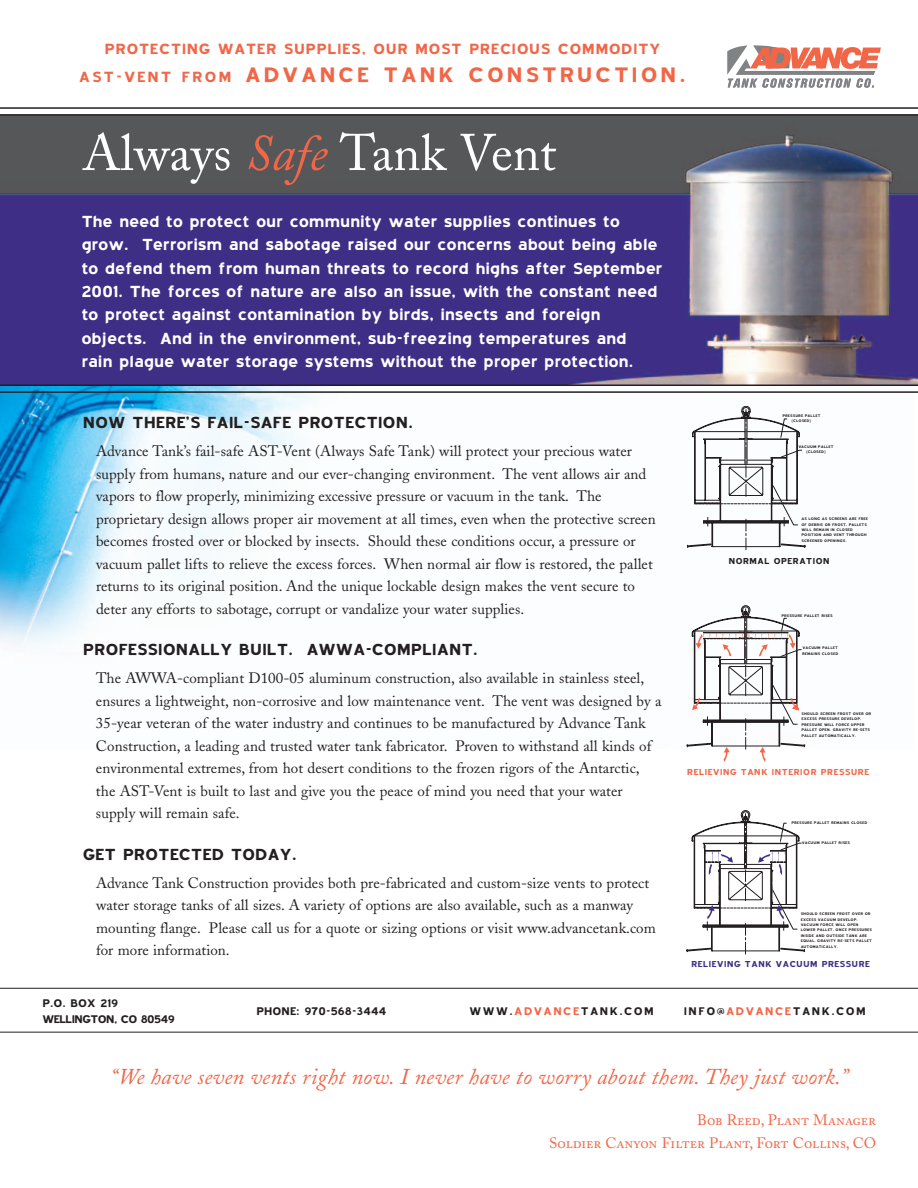
<style>
.page{position:relative;width:918px;height:1188px;background:#fff}
.page>*{position:absolute;margin:0;border:0;box-sizing:border-box;transform-origin:0 0}
.t1{font:51px "Adobe Caslon";color:#fff}
.t2{font:700 25.5px "Blue Highway";letter-spacing:.07em;color:#f26648}
.t3{font:italic 22.5px "Adobe Caslon";letter-spacing:.01em;color:#f26648}
.t4{font:700 19.5px/23.4px "Blue Highway";letter-spacing:-.04em;color:#fff}
.t5{font:700 19.5px "Blue Highway";letter-spacing:-.035em;color:#231f20}
.t6{font:700 18px "Blue Highway";letter-spacing:-.005em;color:#f26648}
.t7{font:15px/22.5px "Adobe Caslon";letter-spacing:.005em;color:#231f20}
.t8{font:15px/22.5px "Adobe Caslon Regular SC";color:#f26648;text-align:right}
.t9{font:700 13.5px "Blue Highway";letter-spacing:.065em;color:#231f20}
.t10{font:700 13.5px/16.2px "Blue Highway";letter-spacing:-.085em;color:#231f20}
.t11{font:700 13.5px "Blue Highway";letter-spacing:-.035em;color:#231f20}
.t12{font:700 10.5px "Blue Highway";color:#f26648}
.t13{font:700 10.5px "Blue Highway";color:#3f2e85}
.t14{font:700 10.5px "Blue Highway";color:#231f20}
.t15{font:700 4.5px/5.4px "Blue Highway";color:#231f20}
.s1{font-size:18px}
.s2{font-style:italic;color:#f26648}
.s3{color:#f26648}
</style>
<div class="page">
<img style="left:0;top:386px;width:806px;height:361px">
<svg style="left:727px;top:45px;width:154px;height:43px"></svg>
<img style="left:0;top:116px;width:918px;height:269px">
<hr style="left:0;top:391px;width:918px;height:2px;background:#231f20">
<hr style="left:0;top:385px;width:918px;height:1px;background:#231f20">
<hr style="left:0;top:114px;width:918px;height:2px;background:#231f20">
<hr style="left:0;top:107px;width:918px;height:2px;background:#231f20">
<hr style="left:0;top:988px;width:918px;height:1px;background:#231f20">
<hr style="left:0;top:1032px;width:918px;height:1px;background:#231f20">
<svg style="left:687px;top:810px;width:118px;height:144px"></svg>
<svg style="left:687px;top:605px;width:118px;height:157px"></svg>
<svg style="left:687px;top:406px;width:118px;height:144px"></svg>
<p class="t6" style="left:104px;top:38px;width:558px">PROTECTING WATER SUPPLIES, OUR MOST PRECIOUS COMMODITY</p>
<h2 class="t2" style="left:79px;top:58px;width:609px"><span class="s1">AST-VENT FROM</span> ADVANCE TANK CONSTRUCTION.</h2>
<h1 class="t1" style="left:82px;top:134px;width:475px">Always <span class="s2">Safe</span> Tank Vent</h1>
<p class="t4" style="left:81px;top:208px;width:583px">The need to protect our community water supplies continues to grow. Terrorism and sabotage raised our concerns about being able to defend them from human threats to record highs after September 2001. The forces of nature are also an issue, with the constant need to protect against contamination by birds, insects and foreign objects. And in the environment, sub-freezing temperatures and rain plague water storage systems without the proper protection.</p>
<h3 class="t5" style="left:82px;top:410px;width:332px">NOW THERE’S FAIL-SAFE PROTECTION.</h3>
<p class="t7" style="left:96px;top:442px;width:561px">Advance Tank’s fail-safe AST-Vent (Always Safe Tank) will protect your precious water supply from humans, nature and our ever-changing environment. The vent allows air and vapors to flow properly, minimizing excessive pressure or vacuum in the tank. The proprietary design allows proper air movement at all times, even when the protective screen becomes frosted over or blocked by insects. Should these conditions occur, a pressure or vacuum pallet lifts to relieve the excess forces. When normal air flow is restored, the pallet returns to its original position. And the unique lockable design makes the vent secure to deter any efforts to sabotage, corrupt or vandalize your water supplies.</p>
<h3 class="t5" style="left:82px;top:637px;width:397px">PROFESSIONALLY BUILT. AWWA-COMPLIANT.</h3>
<p class="t7" style="left:96px;top:669px;width:567px">The AWWA-compliant D100-05 aluminum construction, also available in stainless steel, ensures a lightweight, non-corrosive and low maintenance vent. The vent was designed by a 35-year veteran of the water industry and continues to be manufactured by Advance Tank Construction, a leading and trusted water tank fabricator. Proven to withstand all kinds of environmental extremes, from hot desert conditions to the frozen rigors of the Antarctic, the AST-Vent is built to last and give you the peace of mind you need that your water supply will remain safe.</p>
<h3 class="t5" style="left:82px;top:841px;width:216px">GET PROTECTED TODAY.</h3>
<p class="t7" style="left:96px;top:873px;width:561px">Advance Tank Construction provides both pre-fabricated and custom-size vents to protect water storage tanks of all sizes. A variety of options are also available, such as a manway mounting flange. Please call us for a quote or sizing options or visit www.advancetank.com for more information.</p>
<p class="t15" style="left:782px;top:412px;width:40px;text-align:center">PRESSURE PALLET (CLOSED)</p>
<p class="t15" style="left:798px;top:444px;width:37px;text-align:center">VACUUM PALLET (CLOSED)</p>
<p class="t15" style="left:801px;top:516px;width:68px">AS ONG AS SCREENS ARE FREE<br>O DEBRIS OR ROST PA LETS<br>WILL REMAIN IN CLOSED<br>POSITION AND VENT THROUGH<br>SCREENED OPENINGS.</p>
<p class="t14" style="left:728px;top:554px;width:103px">NORMAL OPERATION</p>
<p class="t15" style="left:782px;top:613px;width:53px">PRESSURE PALLET RISES</p>
<p class="t15" style="left:802px;top:645px;width:38px">VACUUM PALLET<br>REMAINS CLOSED</p>
<p class="t15" style="left:801px;top:711px;width:71px">SHOULD SCREEN FROST OVER OR</p>
<p class="t15" style="left:804px;top:716px;width:58px">XCESS PRESSURE DEVELOP</p>
<p class="t15" style="left:801px;top:722px;width:30px">PRESSURE WI</p>
<p class="t15" style="left:801px;top:722px;width:70px;text-indent:34px">FORCE UPPER<br>PA LET OPEN. GRAVITY RE-SETS<br>PA LET AUTOMATICALLY.</p>
<p class="t12" style="left:687px;top:765px;width:184px">RELIEVING TANK NTERIOR PRESSURE</p>
<p class="t15" style="left:791px;top:820px;width:78px">PRESSURE PALLET REMAINS CLOSED</p>
<p class="t15" style="left:802px;top:840px;width:50px">VACUUM PALLET RISES</p>
<p class="t15" style="left:801px;top:911px;width:71px">SHOULD SCREEN FROST OVER OR</p>
<p class="t15" style="left:803px;top:916px;width:56px">XCESS VACUUM DEVELOP,</p>
<p class="t15" style="left:801px;top:922px;width:42px">VACUUM FORCE WI</p>
<p class="t15" style="left:847px;top:922px;width:13px">OPEN</p>
<p class="t15" style="left:803px;top:927px;width:71px">OWER PALLET. ONCE PRESSURES</p>
<p class="t15" style="left:801px;top:933px;width:68px">INSIDE AND OUTSIDE TANK ARE</p>
<p class="t15" style="left:801px;top:938px;width:73px">EQUAL, GRAVITY RE-SETS PALLET</p>
<p class="t15" style="left:801px;top:943px;width:39px">AUTOMATICALLY.</p>
<p class="t13" style="left:691px;top:958px;width:181px">RELIEVING TANK VACUUM PRESSURE</p>
<p class="t10" style="left:42px;top:994px;width:135px">P.O. BOX 219<br>WELLINGTON, CO 80549</p>
<p class="t11" style="left:256px;top:1003px;width:132px">PHONE: 970-568-3444</p>
<p class="t9" style="left:683px;top:1003px;width:184px">INFO@<span class="s3">ADVANCE</span>TANK.COM</p>
<p class="t9" style="left:469px;top:1003px;width:186px">WWW.<span class="s3">ADVANCE</span>TANK.COM</p>
<h3 class="t3" style="left:110px;top:1069px;width:740px">“We have seven vents right now. I never have to worry about them. They just work.”</h3>
<p class="t8" style="left:549px;top:1111px;width:328px">Bob Reed, Plant Manager<br>Soldier Canyon Filter Plant, Fort Collins, CO</p>
</div>
